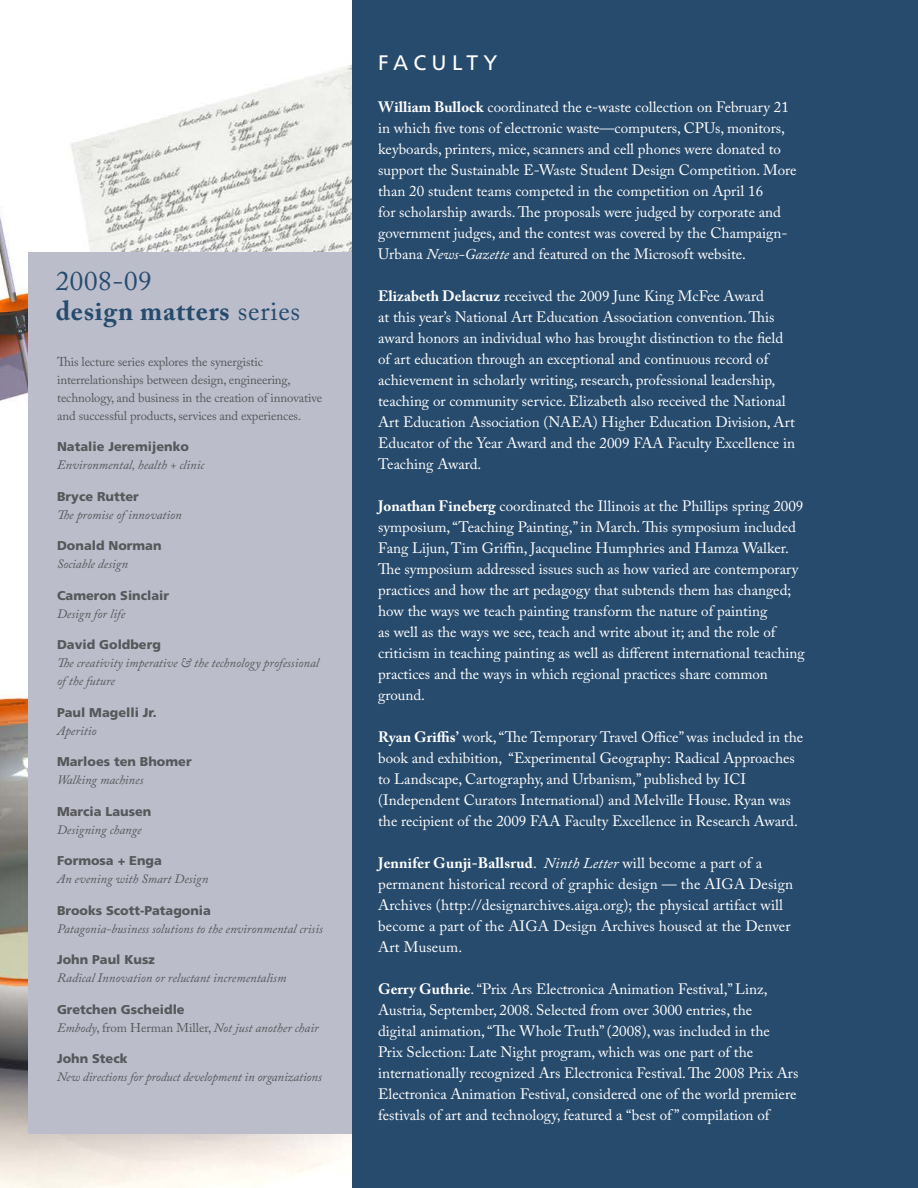
<style>
.page{position:relative;width:918px;height:1188px;background:#fff}
.page>*{position:absolute;margin:0;border:0;box-sizing:border-box;transform-origin:0 0}
.t1{font:27px/30px "Adobe Caslon Pro";letter-spacing:.025em;color:#274b6d}
.t2{font:21px "Frutiger LT Std";letter-spacing:.25em;color:#fff}
.t3{font:15px/21px "Adobe Caslon Pro";color:#fff}
.t4{font:italic 12.75px/18px "Adobe Caslon Pro";color:#57585a}
.t5{font:12.75px/18px "Adobe Caslon Pro";letter-spacing:-.01em;color:#57585a}
.t6{font:900 12.75px/18px "Frutiger LT Std";color:#57585a}
.s1{font-weight:700}
.s2{font-family:"Frutiger LT Std";font-weight:900;font-style:normal}
.s3{font-family:"Adobe Caslon Pro";font-weight:400;font-style:italic}
.s4{font-style:normal}
.s5{font-style:italic}
</style>
<div class="page">
<img style="left:0;top:64px;width:352px;height:1124px">
<div style="left:29px;top:252px;width:323px;height:882px;background:#bbbdcb"></div>
<div style="left:352px;top:0;width:566px;height:1188px;background:#274b6d"></div>
<p class="t1" style="left:56px;top:266px;width:246px">2008-09<br><span class="s1">design matters</span> series</p>
<p class="t5" style="left:57px;top:352px;width:267px">This lecture series explores the synergistic interrelationships between design, engineering, technology, and business in the creation of innovative and successful products, services and experiences.</p>
<p class="t4" style="left:57px;top:438px;width:149px"><span class="s2">Natalie Jeremijenko<br></span>Environmental, health + clinic</p>
<p class="t4" style="left:57px;top:487px;width:126px"><span class="s2">Bryce Rutter<br></span>The promise of innovation</p>
<p class="t4" style="left:57px;top:537px;width:106px"><span class="s2">Donald Norman<br></span>Sociable design</p>
<p class="t6" style="left:57px;top:586px;width:114px">Cameron Sinclair<br><span class="s3">Design for life</span></p>
<p class="t4" style="left:57px;top:636px;width:264px"><span class="s2">David Goldberg<br></span>The creativity imperative &amp; the technology professional of the future</p>
<p class="t6" style="left:57px;top:703px;width:101px">Paul Magelli Jr.<br><span class="s3">Aperitio</span></p>
<p class="t6" style="left:57px;top:753px;width:136px">Marloes ten Bhomer<br><span class="s3">Walking machines</span></p>
<p class="t4" style="left:57px;top:802px;width:96px"><span class="s2">Marcia Lausen<br></span>Designing change</p>
<p class="t4" style="left:57px;top:852px;width:153px"><span class="s2">Formosa + Enga<br></span>An evening with Smart Design</p>
<p class="t4" style="left:57px;top:901px;width:267px"><span class="s2">Brooks Scott-Patagonia<br></span>Patagonia-business solutions to the environmental crisis</p>
<p class="t4" style="left:57px;top:951px;width:231px"><span class="s2">John Paul Kusz<br></span>Radical Innovation or reluctant incrementalism</p>
<p class="t4" style="left:57px;top:1000px;width:263px"><span class="s2">Gretchen Gscheidle<br></span>Embody<span class="s4">, from Herman Miller,</span> Not just another chair</p>
<p class="t4" style="left:57px;top:1050px;width:266px"><span class="s2">John Steck<br></span>New directions for product development in organizations</p>
<p class="t2" style="left:378px;top:50px;width:121px">FACU LTY</p>
<p class="t3" style="left:378px;top:96px;width:420px"><span class="s1">William Bullock</span> coordinated the e-waste collection on February 21 in which five tons of electronic waste—computers, CPUs, monitors, keyboards, printers, mice, scanners and cell phones were donated to support the Sustainable E-Waste Student Design Competition. More than 20 student teams competed in the competition on April 16<br>for scholarship awards. The proposals were judged by corporate and government judges, and the contest was covered by the Champaign-Urbana <span class="s5">News-Gazette</span> and featured on the Microsoft website.</p>
<p class="t3" style="left:378px;top:285px;width:418px"><span class="s1">Elizabeth Delacruz</span> received the 2009 June King McFee Award<br>at this year’s National Art Education Association convention. This award honors an individual who has brought distinction to the field of art education through an exceptional and continuous record of achievement in scholarly writing, research, professional leadership, teaching or community service. Elizabeth also received the National Art Education Association (NAEA) Higher Education Division, Art Educator of the Year Award and the 2009 FAA Faculty Excellence in Teaching Award.</p>
<p class="t3" style="left:378px;top:495px;width:428px"><span class="s1">Jonathan Fineberg</span> coordinated the Illinois at the Phillips spring 2009 symposium, “Teaching Painting,” in March. This symposium included Fang Lijun, Tim Griffin, Jacqueline Humphries and Hamza Walker.<br>The symposium addressed issues such as how varied are contemporary practices and how the art pedagogy that subtends them has changed; how the ways we teach painting transform the nature of painting<br>as well as the ways we see, teach and write about it; and the role of criticism in teaching painting as well as different international teaching practices and the ways in which regional practices share common ground.</p>
<p class="t3" style="left:378px;top:726px;width:426px"><span class="s1">Ryan Griffis’</span> work, “The Temporary Travel Office” was included in the book and exhibition, “Experimental Geography: Radical Approaches to Landscape, Cartography, and Urbanism,” published by ICI (Independent Curators International) and Melville House. Ryan was the recipient of the 2009 FAA Faculty Excellence in Research Award.</p>
<p class="t3" style="left:378px;top:852px;width:417px"><span class="s1">Jennifer Gunji-Ballsrud</span>. <span class="s5">Ninth Letter</span> will become a part of a permanent historical record of graphic design — the AIGA Design Archives (http://designarchives.aiga.org); the physical artifact will become a part of the AIGA Design Archives housed at the Denver Art Museum.</p>
<p class="t3" style="left:378px;top:978px;width:422px"><span class="s1">Gerry Guthrie</span>. “Prix Ars Electronica Animation Festival,” Linz, Austria, September, 2008. Selected from over 3000 entries, the<br>digital animation, “The Whole Truth” (2008), was included in the<br>Prix Selection: Late Night program, which was one part of the internationally recognized Ars Electronica Festival. The 2008 Prix Ars Electronica Animation Festival, considered one of the world premiere festivals of art and technology, featured a “best of” compilation of</p>
</div>
